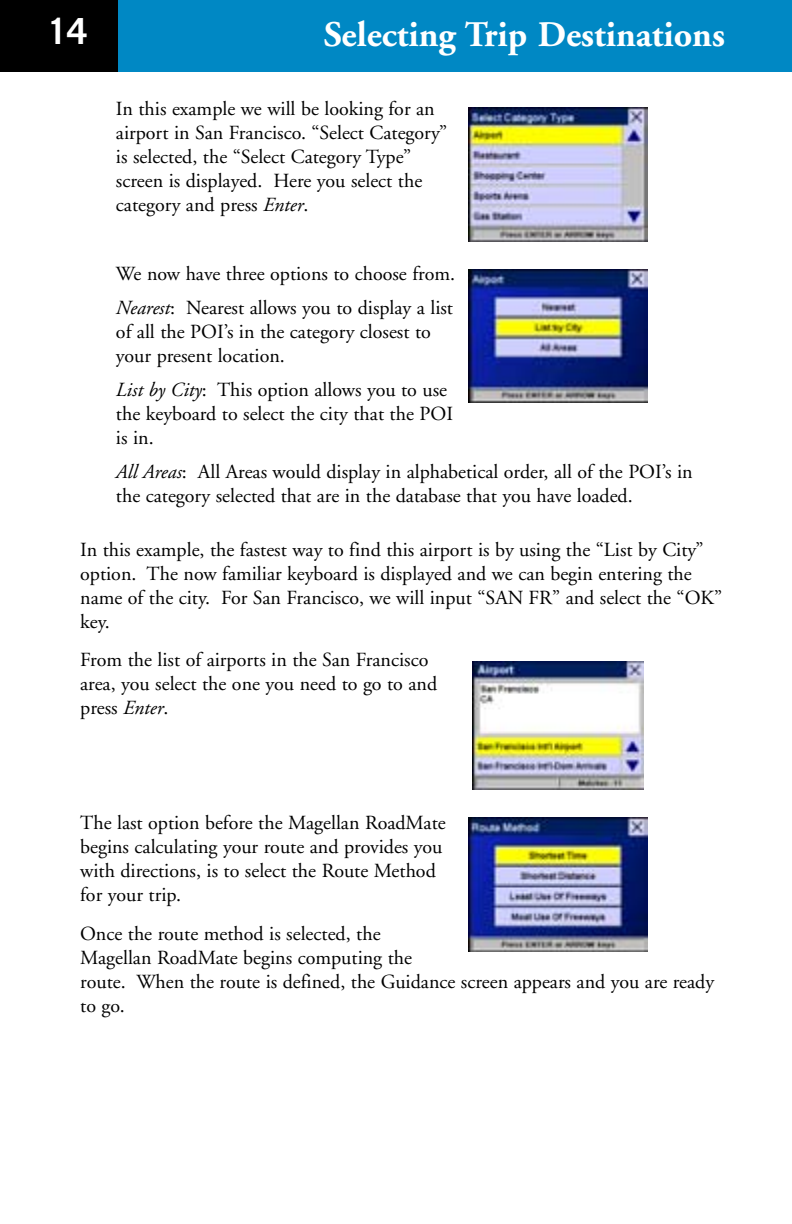
<style>
.page{position:relative;width:792px;height:1224px;background:#fff}
.page>*{position:absolute;margin:0;border:0;box-sizing:border-box;transform-origin:0 0}
.t1{font:700 36px "Adobe Garamond";color:#fff}
.t2{font:700 36px "Trade Gothic";color:#fff}
.t3{font:20px/24px "Adobe Garamond";color:#000}
.s1{font-style:italic}
</style>
<div class="page">
<img style="left:472px;top:662px;width:171px;height:128px">
<div style="left:468px;top:812px;width:179px;height:146px;background:linear-gradient(to right,#fff,#fff)"></div>
<img style="left:468px;top:818px;width:180px;height:133px">
<div style="left:468px;top:102px;width:179px;height:146px;background:linear-gradient(to right,#fff,#fff)"></div>
<img style="left:468px;top:108px;width:180px;height:133px">
<img style="left:468px;top:270px;width:180px;height:133px">
<div style="left:0;top:0;width:118px;height:72px;background:#000"></div>
<div style="left:118px;top:0;width:674px;height:72px;background:#0088c4"></div>
<h1 class="t2" style="left:47px;top:18px;width:42px">14</h1>
<h1 class="t1" style="left:324px;top:20px;width:403px">Selecting Trip Destinations</h1>
<p class="t3" style="left:116px;top:99px;width:333px">In this example we will be looking for an airport in San Francisco. “Select Category” is selected, the “Select Category Type” screen is displayed. Here you select the category and press <span class="s1">Enter</span>.</p>
<p class="t3" style="left:116px;top:258px;width:341px;line-height:34px">We now have three options to choose from.<br><span class="s1">Nearest</span>: Nearest allows you to display a list</p>
<p class="t3" style="left:116px;top:321px;width:316px">of all the POI’s in the category closest to your present location.</p>
<p class="t3" style="left:116px;top:379px;width:339px"><span class="s1">List by City</span>: This option allows you to use the keyboard to select the city that the POI is in.</p>
<p class="t3" style="left:116px;top:461px;width:578px"><span class="s1">All Areas</span>: All Areas would display in alphabetical order, all of the POI’s in the category selected that are in the database that you have loaded.</p>
<p class="t3" style="left:80px;top:539px;width:643px">In this example, the fastest way to find this airport is by using the “List by City” option. The now familiar keyboard is displayed and we can begin entering the name of the city. For San Francisco, we will input “SAN FR” and select the “OK” key.</p>
<p class="t3" style="left:80px;top:650px;width:359px">From the list of airports in the San Francisco area, you select the one you need to go to and press <span class="s1">Enter</span>.</p>
<p class="t3" style="left:80px;top:813px;width:367px">The last option before the Magellan RoadMate begins calculating your route and provides you with directions, is to select the Route Method for your trip.</p>
<p class="t3" style="left:80px;top:923px;width:636px">Once the route method is selected, the<br>Magellan RoadMate begins computing the<br>route. When the route is defined, the Guidance screen appears and you are ready to go.</p>
</div>
